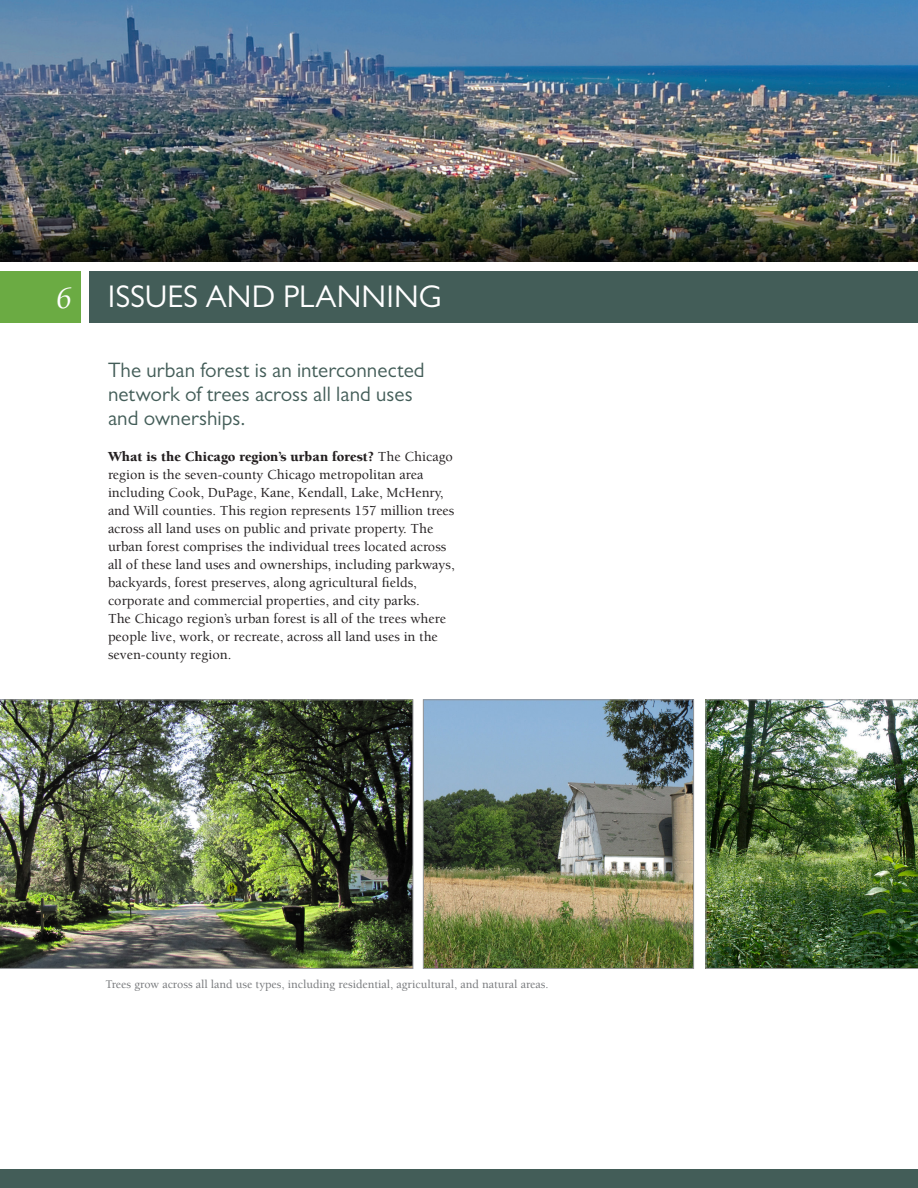
<style>
.page{position:relative;width:918px;height:1188px;background:#fff}
.page>*{position:absolute;margin:0;border:0;box-sizing:border-box;transform-origin:0 0}
.Titles_of_Sections{font:31.5px "Gill Sans";letter-spacing:.005em;color:#fff}
.Subtitle__green{font:21px/24px "Gill Sans";letter-spacing:.005em;color:#435d58}
.Body{font:500 14.25px/18px "Berkeley";color:#231f20}
.Body-2{font:500 12px "Berkeley";color:#76787b}
.s1{font-family:"Berkeley";font-style:italic}
.s2{font-weight:900}
</style>
<div class="page">
<div style="left:0;top:1169px;width:918px;height:19px;background:#435d58"></div>
<img style="left:0;top:0;width:918px;height:212px">
<img style="left:706px;top:699px;width:212px;height:270px">
<img style="left:0;top:699px;width:413px;height:270px">
<img style="left:425px;top:701px;width:267px;height:266px">
<div style="left:423px;top:699px;width:271px;height:270px;border:1px solid #939598"></div>
<div style="left:89px;top:271px;width:829px;height:51px;background:#435d58"></div>
<div style="left:0;top:271px;width:81px;height:51px;background:#6bab43"></div>
<img style="left:0;top:212px;width:918px;height:49px">
<p class="Titles_of_Sections" style="left:56px;top:278px;width:387px"><span class="s1">6</span> ISSUES AND PLANNING</p>
<p class="Subtitle__green" style="left:108px;top:358px;width:318px">The urban forest is an interconnected network of trees across all land uses and ownerships.</p>
<p class="Body" style="left:108px;top:448px;width:348px"><span class="s2">What is the Chicago region’s urban forest?</span> The Chicago region is the seven-county Chicago metropolitan area including Cook, DuPage, Kane, Kendall, Lake, McHenry, and Will counties. This region represents 157 million trees across all land uses on public and private property. The urban forest comprises the individual trees located across all of these land uses and ownerships, including parkways, backyards, forest preserves, along agricultural fields, corporate and commercial properties, and city parks.<br>The Chicago region’s urban forest is all of the trees where people live, work, or recreate, across all land uses in the seven-county region.</p>
<p class="Body-2" style="left:106px;top:978px;width:445px">Trees grow across all land use types, including residential, agricultural, and natural areas.</p>
</div>
